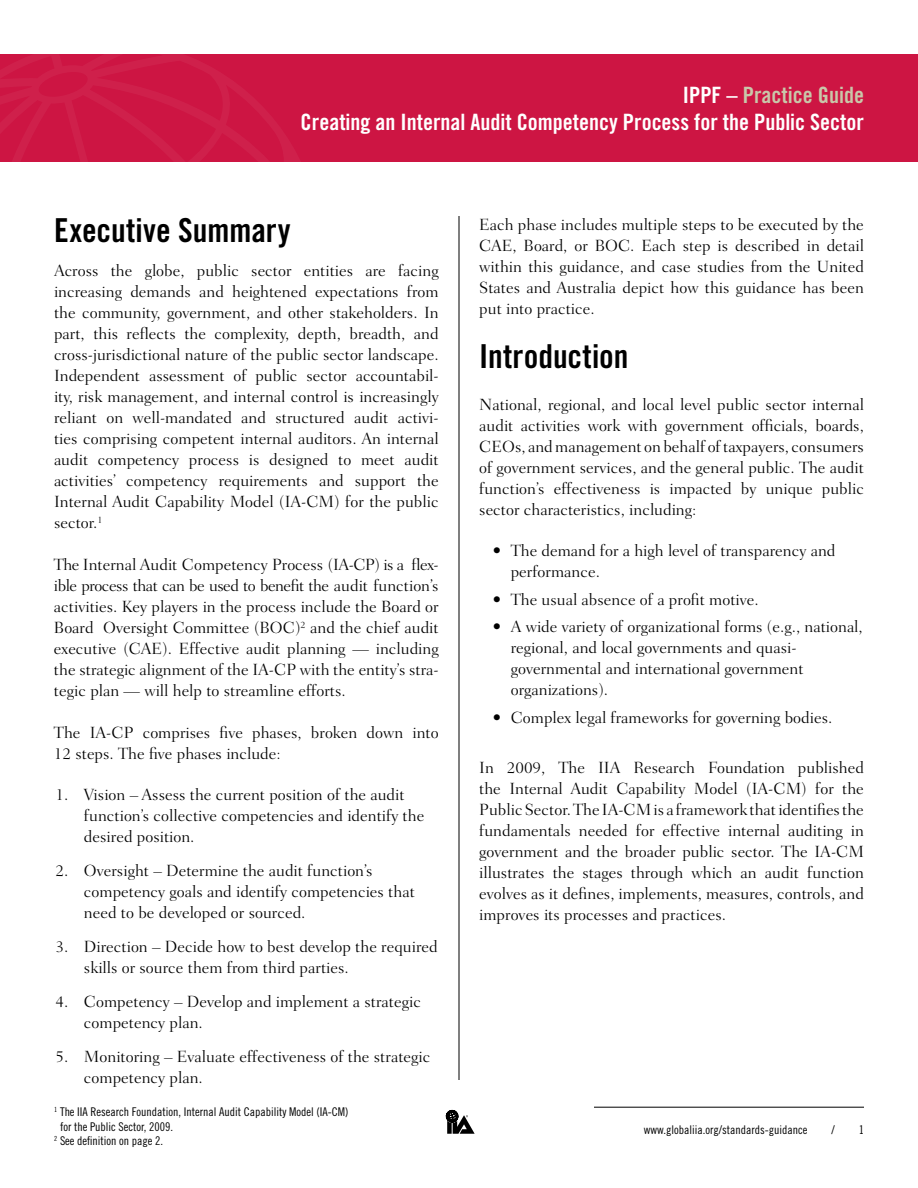
<style>
.page{position:relative;width:918px;height:1188px;background:#fff}
.page>*{position:absolute;margin:0;border:0;box-sizing:border-box;transform-origin:0 0}
.t1{font:33px "Trade Gothic Bold Cond Twenty";color:#000}
.t2{font:22.5px/27px "Trade Gothic Bold Cond Twenty";color:#fff;text-align:right}
.t3{font:300 16.5px/21px "Fairfield LH";color:#000}
.t4{font:12px "Trade Gothic Cond Eighteen";color:#000}
.s1{color:#c9c7a9}
</style>
<div class="page">
<div style="left:0;top:54px;width:918px;height:108px;background:#cd1543"></div>
<svg style="left:0;top:54px;width:300px;height:108px"></svg>
<hr style="left:594px;top:1107px;width:270px;height:1px;background:#000">
<svg style="left:446px;top:1110px;width:29px;height:24px"></svg>
<hr style="left:459px;top:216px;width:1px;height:864px;background:#000">
<h2 class="t2" style="left:301px;top:81px;width:565px">IPPF – <span class="s1">Practice Guide<br></span>Creating an Internal Audit Competency Process for the Public Sector</h2>
<h1 class="t1" style="left:54px;top:210px;width:238px">Executive Summary</h1>
<p class="t3" style="left:54px;top:260px;width:386px;text-align:justify">Across the globe, public sector entities are facing increasing demands and heightened expectations from the community, government, and other stakeholders. In part, this reflects the complexity, depth, breadth, and cross-jurisdictional nature of the public sector landscape.<br>Independent assessment of public sector accountabil&shy;ity, risk management, and internal control is increasingly reliant on well-mandated and structured audit activi&shy;ties comprising competent internal auditors. An internal audit competency process is designed to meet audit activities’ competency requirements and support the Internal Audit Capability Model (IA-CM) for the public sector.<sup>1</sup></p>
<p class="t3" style="left:54px;top:554px;width:386px;text-align:justify">The Internal Audit Competency Process (IA-CP) is a flex&shy;ible process that can be used to benefit the audit function’s activities. Key players in the process include the Board or Board Oversight Committee (BOC)<sup>2</sup> and the chief audit executive (CAE). Effective audit planning — including the strategic alignment of the IA-CP with the entity’s stra&shy;tegic plan — will help to streamline efforts.</p>
<p class="t3" style="left:54px;top:722px;width:386px">The IA-CP comprises five phases, broken down into<br>12 steps. The five phases include:</p>
<p class="t3" style="left:84px;top:784px;width:342px;text-indent:-28px">1. Vision – Assess the current position of the audit function’s collective competencies and identify the desired position.</p>
<p class="t3" style="left:84px;top:860px;width:332px;text-indent:-28px">2. Oversight – Determine the audit function’s competency goals and identify competencies that need to be developed or sourced.</p>
<p class="t3" style="left:84px;top:936px;width:355px;text-indent:-28px">3. Direction – Decide how to best develop the required skills or source them from third parties.</p>
<p class="t3" style="left:84px;top:991px;width:338px;text-indent:-28px">4. Competency – Develop and implement a strategic competency plan.</p>
<p class="t3" style="left:84px;top:1046px;width:348px;text-indent:-28px">5. Monitoring – Evaluate effectiveness of the strategic competency plan.</p>
<p class="t4" style="left:54px;top:1105px;width:296px"><sup>1</sup> The IIA Research Foundation, Internal Audit Capability Model (IA-CM)</p>
<p class="t4" style="left:60px;top:1119px;width:115px">for the Public Sector, 2009.</p>
<p class="t4" style="left:54px;top:1134px;width:111px"><sup>2</sup> See definition on page 2.</p>
<p class="t3" style="left:479px;top:214px;width:386px;text-align:justify">Each phase includes multiple steps to be executed by the CAE, Board, or BOC. Each step is described in detail within this guidance, and case studies from the United States and Australia depict how this guidance has been put into practice.</p>
<h1 class="t1" style="left:479px;top:336px;width:151px">Introduction</h1>
<p class="t3" style="left:479px;top:394px;width:386px;text-align:justify">National, regional, and local level public sector internal audit activities work with government officials, boards, CEOs, and management on behalf of taxpayers, consumers of government services, and the general public. The audit function’s effectiveness is impacted by unique public sector characteristics, including:</p>
<p class="t3" style="left:511px;top:540px;width:326px;text-indent:-18px">• The demand for a high level of transparency and performance.</p>
<p class="t3" style="left:493px;top:589px;width:268px">• The usual absence of a profit motive.</p>
<p class="t3" style="left:511px;top:616px;width:354px;text-indent:-18px">• A wide variety of organizational forms (e.g., national, regional, and local governments and quasi&shy;governmental and international government organizations).</p>
<p class="t3" style="left:493px;top:707px;width:341px">• Complex legal frameworks for governing bodies.</p>
<p class="t3" style="left:479px;top:757px;width:386px;text-align:justify">In 2009, The IIA Research Foundation published the Internal Audit Capability Model (IA-CM) for the Public Sector. The IA-CM is a framework that identifies the fundamentals needed for effective internal auditing in government and the broader public sector. The IA-CM illustrates the stages through which an audit function evolves as it defines, implements, measures, controls, and improves its processes and practices.</p>
<p class="t4" style="left:644px;top:1123px;width:165px">www.globaliia.org/standards-guidance</p>
<p class="t4" style="left:831px;top:1123px;width:5px">/</p>
<p class="t4" style="left:859px;top:1123px;width:7px">1</p>
</div>
